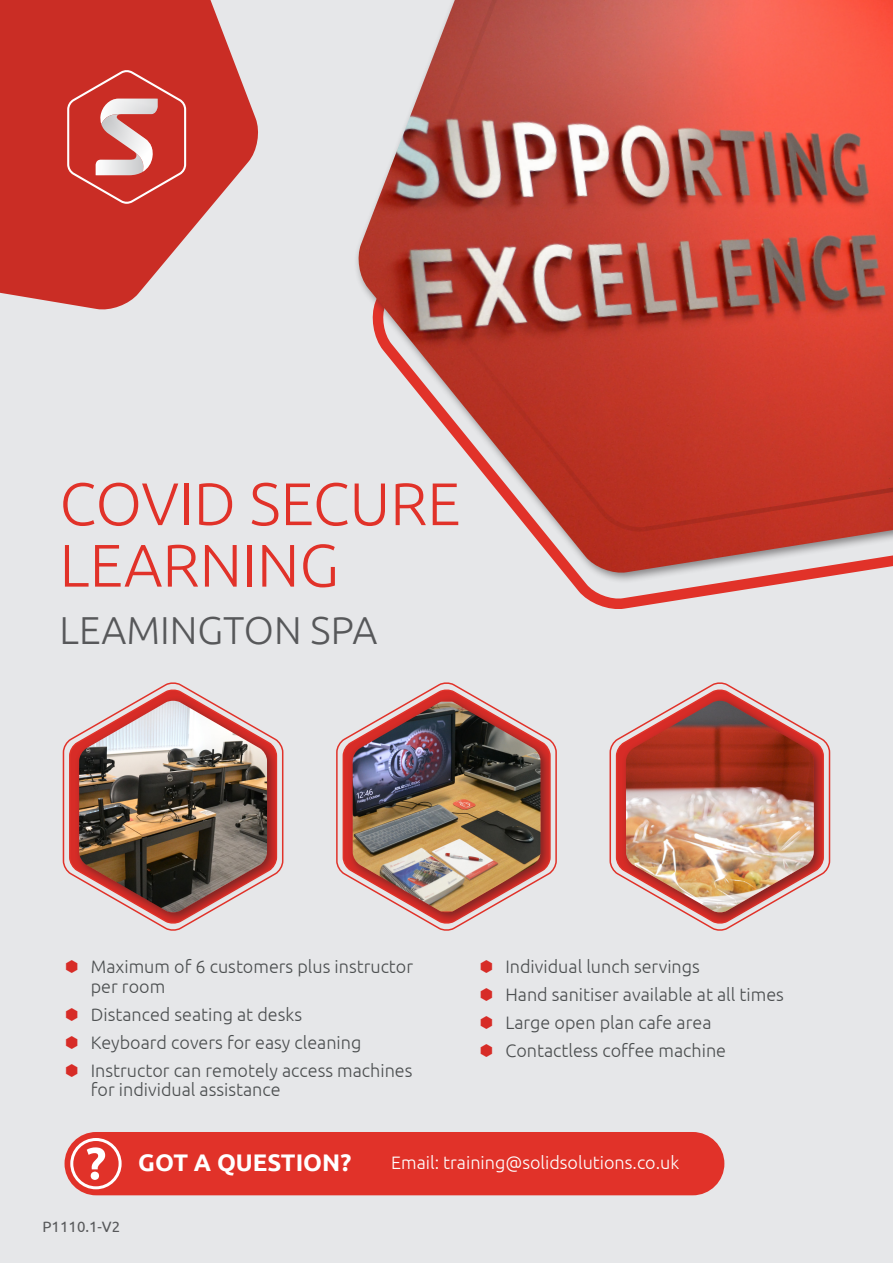
<style>
.page{position:relative;width:893px;height:1263px;background:#e6e7e9}
.page>*{position:absolute;margin:0;border:0;box-sizing:border-box;transform-origin:0 0}
.t1{font:300 60px/61.5px "Ubuntu";color:#e13229}
.t2{font:300 39px "Ubuntu";color:#57585a}
.t3{font:700 24px "Ubuntu";color:#fff}
.t4{font:300 18px/19.5px "Ubuntu";color:#4c4f50}
.t5{font:300 18px "Ubuntu";color:#fff}
.t6{font:15px "Ubuntu";color:#57585a}
</style>
<div class="page">
<svg style="left:573px;top:584px;width:207px;height:25px"></svg>
<svg style="left:0;top:0;width:258px;height:310px;fill:#ca2d25"></svg>
<svg style="left:67px;top:70px;width:119px;height:134px;background:#d15650"></svg>
<svg style="left:336px;top:682px;width:221px;height:249px"></svg>
<svg style="left:609px;top:682px;width:222px;height:249px"></svg>
<svg style="left:342px;top:688px;width:209px;height:237px"></svg>
<svg style="left:615px;top:688px;width:210px;height:237px"></svg>
<svg style="left:62px;top:682px;width:222px;height:249px"></svg>
<svg style="left:68px;top:688px;width:210px;height:237px"></svg>
<div style="left:354px;top:0;width:539px;height:584px;background:#231f20;opacity:.5"></div>
<img style="left:356px;top:0;width:537px;height:574px">
<div style="left:74px;top:696px;width:204px;height:227px;background:#231f20;opacity:.5"></div>
<img style="left:79px;top:701px;width:188px;height:212px">
<div style="left:347px;top:696px;width:205px;height:227px;background:#231f20;opacity:.5"></div>
<img style="left:353px;top:702px;width:188px;height:209px">
<div style="left:621px;top:696px;width:204px;height:227px;background:#231f20;opacity:.5"></div>
<img style="left:626px;top:701px;width:188px;height:212px">
<div style="left:65px;top:1132px;width:659px;height:63px;background:#e13229;border-radius:32px"></div>
<div style="left:70px;top:1138px;width:52px;height:51px;border:3px solid #fff;border-radius:50%"></div>
<svg style="left:87px;top:1147px;width:18px;height:33px"></svg>
<svg style="left:394px;top:0;width:499px;height:531px;background:#c6574c"></svg>
<p class="t1" style="left:60px;top:471px;width:403px">COVID SECURE<br>LEARNING</p>
<p class="t2" style="left:60px;top:607px;width:319px">LEAMINGTON SPA</p>
<p class="t4" style="left:91px;top:956px;width:324px">Maximum of 6 customers plus instructor per room</p>
<p class="t4" style="left:91px;top:1004px;width:213px">Distanced seating at desks</p>
<p class="t4" style="left:91px;top:1032px;width:272px">Keyboard covers for easy cleaning</p>
<p class="t4" style="left:91px;top:1060px;width:323px">Instructor can remotely access machines for individual assistance</p>
<p class="t4" style="left:505px;top:956px;width:196px">Individual lunch servings</p>
<p class="t4" style="left:505px;top:984px;width:280px">Hand sanitiser available at all times</p>
<p class="t4" style="left:505px;top:1012px;width:208px">Large open plan cafe area</p>
<p class="t4" style="left:505px;top:1040px;width:222px">Contactless coffee machine</p>
<p class="t6" style="left:43px;top:1218px;width:79px">P1110.1-V2</p>
<p class="t3" style="left:138px;top:1148px;width:215px">GOT A QUESTION?</p>
<p class="t5" style="left:391px;top:1151px;width:290px">Email: training@solidsolutions.co.uk</p>
</div>
